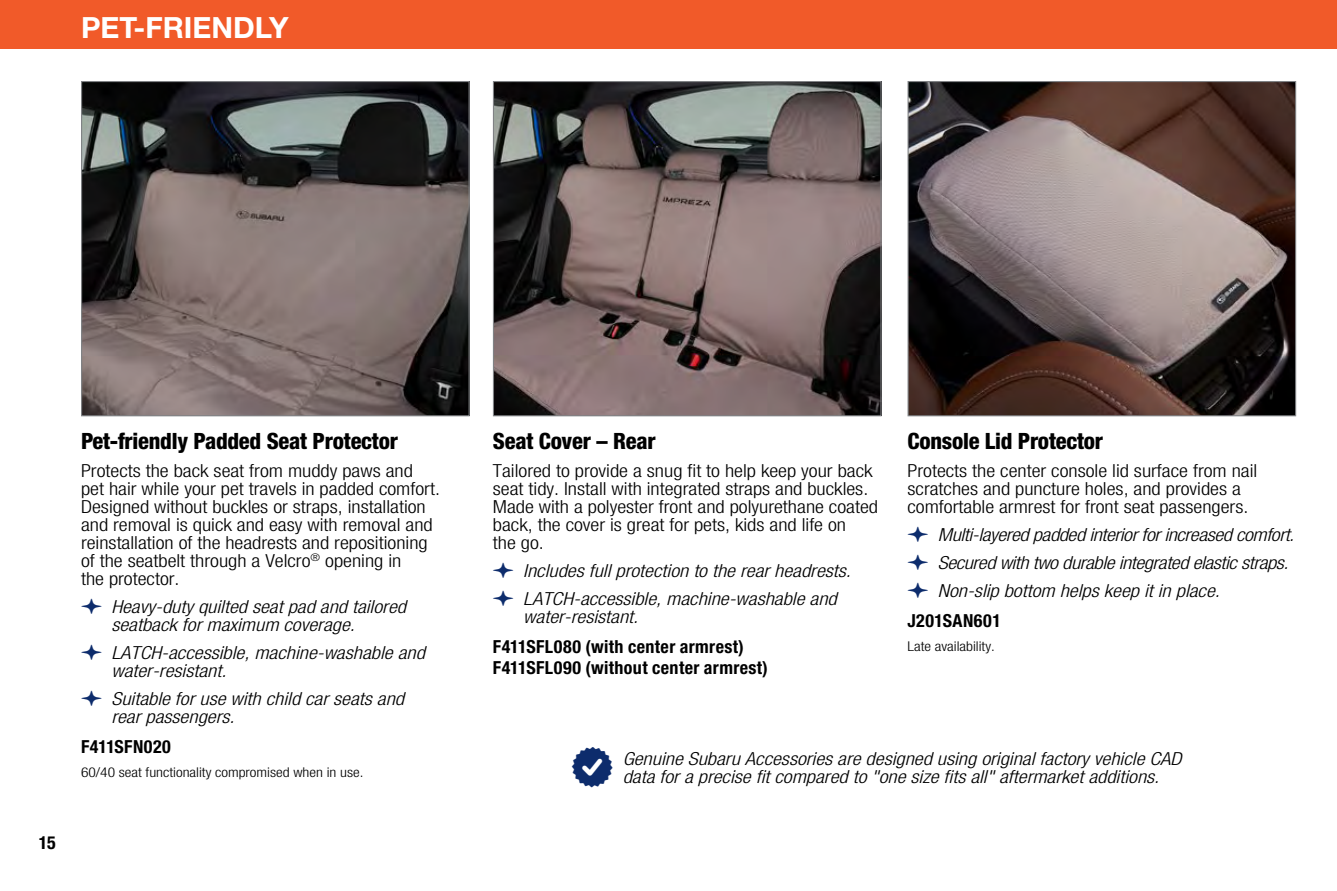
<style>
.page{position:relative;width:1337px;height:891px;background:#fff}
.page>*{position:absolute;margin:0;border:0;box-sizing:border-box;transform-origin:0 0}
.t1{font:700 29.25px "Helvetica Neue LT Pro";color:#fff}
.t2{font:800 condensed 22.5px "Helvetica Neue LT Pro";letter-spacing:-.01em;color:#000}
.t3{font:300 condensed 18px/18px "Helvetica Neue LT Pro";color:#000;scale:1.15 1}
.t4{font:italic 300 condensed 18px/18px "Helvetica Neue LT Pro";color:#000;scale:1.15 1}
.t5{font:italic 300 condensed 18px/28.1px "Helvetica Neue LT Pro";letter-spacing:-.02em;color:#000;scale:1.15 1}
.t6{font:700 condensed 18px/20.2px "Helvetica Neue LT Pro";letter-spacing:.02em;color:#000}
.t7{font:300 condensed 13.5px "Helvetica Neue LT Pro";color:#000;scale:1.15 1}
</style>
<div class="page">
<div style="left:0;top:0;width:1336px;height:49px;background:#f15a29"></div>
<img style="left:83px;top:83px;width:385px;height:331px">
<div style="left:81px;top:81px;width:389px;height:335px;border:1px solid #808285"></div>
<img style="left:495px;top:83px;width:384px;height:331px">
<div style="left:493px;top:81px;width:388px;height:335px;border:1px solid #808285"></div>
<img style="left:909px;top:83px;width:385px;height:331px">
<div style="left:907px;top:81px;width:389px;height:335px;border:1px solid #808285"></div>
<h1 class="t1" style="left:81px;top:9px;width:209px">PET-FRIENDLY</h1>
<p class="t6" style="left:39px;top:832px;width:18px">15</p>
<p class="t2" style="left:81px;top:427px;width:318px">Pet-friendly Padded Seat Protector</p>
<p class="t3" style="left:81px;top:461px;width:314px">Protects the back seat from muddy paws and pet hair while your pet travels in padded comfort.<br>Designed without buckles or straps, installation and removal is quick and easy with removal and reinstallation of the headrests and repositioning of the seatbelt through a Velcro<sup>®</sup> opening in<br>the protector.</p>
<p class="t4" style="left:111px;top:597px;width:258px">Heavy-duty quilted seat pad and tailored seatback for maximum coverage.</p>
<p class="t4" style="left:111px;top:643px;width:274px">LATCH-accessible, machine-washable and water-resistant.</p>
<p class="t4" style="left:111px;top:690px;width:256px">Suitable for use with child car seats and rear passengers.</p>
<p class="t6" style="left:81px;top:737px;width:91px">F411SFN020</p>
<p class="t7" style="left:81px;top:764px;width:247px">60/40 seat functionality compromised when in use.</p>
<p class="t2" style="left:493px;top:427px;width:164px">Seat Cover – Rear</p>
<p class="t3" style="left:493px;top:461px;width:336px">Tailored to provide a snug fit to help keep your back seat tidy. Install with integrated straps and buckles.<br>Made with a polyester front and polyurethane coated back, the cover is great for pets, kids and life on<br>the go.</p>
<p class="t4" style="left:523px;top:556px;width:286px;line-height:28.1px">Includes full protection to the rear headrests.<br>LATCH-accessible, machine-washable and</p>
<p class="t4" style="left:523px;top:607px;width:101px">water-resistant.</p>
<p class="t6" style="left:493px;top:637px;width:276px">F411SFL080 (with center armrest)<br>F411SFL090 (without center armrest)</p>
<p class="t2" style="left:907px;top:427px;width:197px">Console Lid Protector</p>
<p class="t3" style="left:907px;top:461px;width:306px">Protects the center console lid surface from nail scratches and puncture holes, and provides a comfortable armrest for front seat passengers.</p>
<p class="t5" style="left:938px;top:520px;width:311px">Multi-layered padded interior for increased comfort.<br>Secured with two durable integrated elastic straps.<br>Non-slip bottom helps keep it in place.</p>
<p class="t6" style="left:907px;top:611px;width:95px">J201SAN601</p>
<p class="t7" style="left:907px;top:638px;width:77px">Late availability.</p>
<p class="t4" style="left:622px;top:749px;width:487px">Genuine Subaru Accessories are designed using original factory vehicle CAD data for a precise fit compared to "one size fits all" aftermarket additions.</p>
</div>
